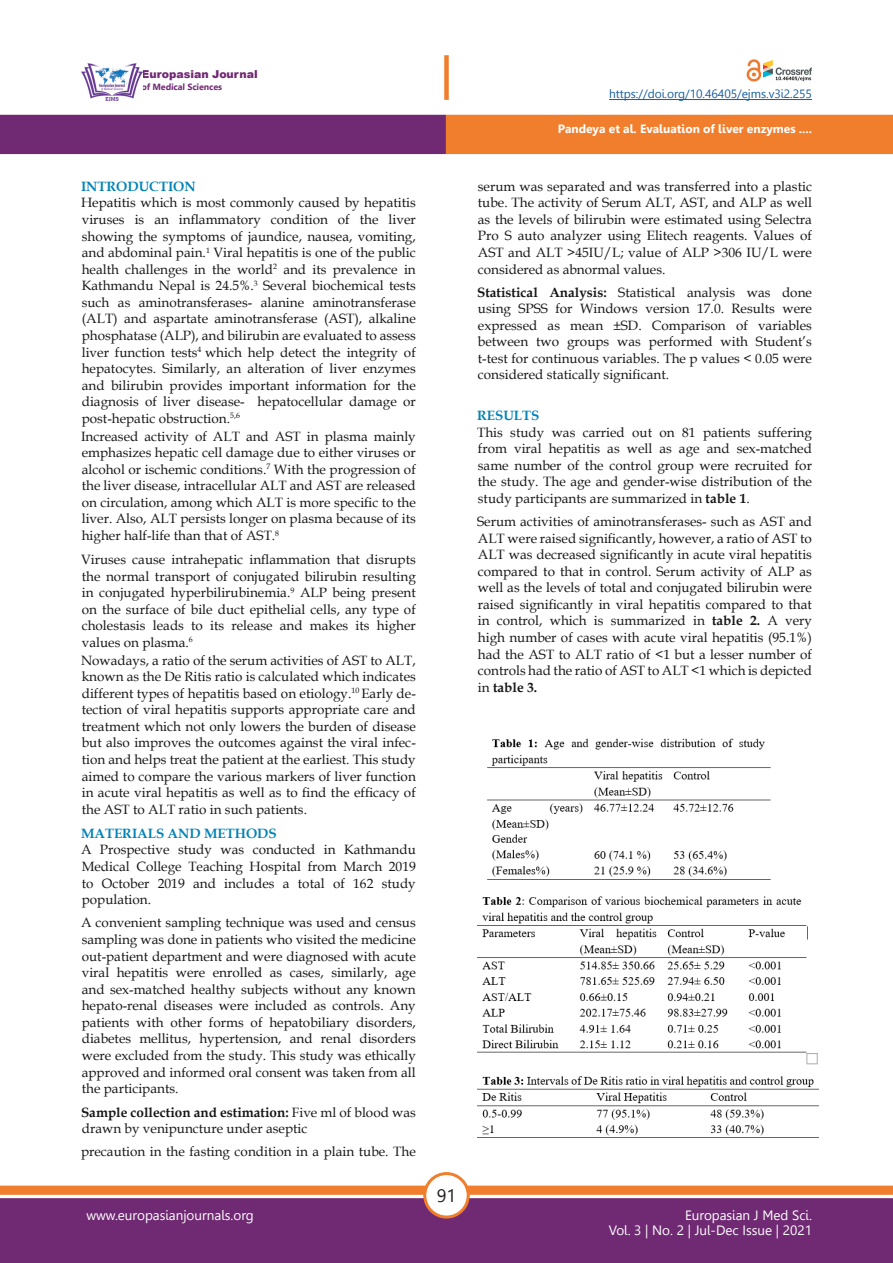
<style>
.page{position:relative;width:893px;height:1263px;background:#fff}
.page>*{position:absolute;margin:0;border:0;box-sizing:border-box;transform-origin:0 0}
.t1{font:18px "Leelawadee";color:#231f20}
.Normal__Web{font:13.5px/16.5px "Book Antiqua";color:#181717;text-align:justify}
.t2{font:13.5px/15px "Leelawadee";color:#fff;text-align:right}
.Body_Headings{font:700 13.5px "Book Antiqua";color:#0083b6}
.t3{font:700 12px "Leelawadee";color:#fff}
.t4{font:12px "Leelawadee";letter-spacing:-.005em;color:#175d9e}
.t5{font:900 10.95px "Arial";color:#702a73}
.t6{font:700 9px "Leelawadee UI";color:#702a73}
.s1{font-weight:700}
</style>
<div class="page">
<div style="left:0;top:1198px;width:893px;height:65px;background:#702a73;border:2px solid #702a73"></div>
<div style="left:0;top:1185px;width:893px;height:10px;background:#f07e2c;border:1px solid #f07e2c"></div>
<div style="left:425px;top:1173px;width:43px;height:44px;background:#fff;border-radius:50%"></div>
<div style="left:423px;top:1172px;width:47px;height:46px;border:3px solid #f07e2c;border-radius:50%"></div>
<div style="left:0;top:115px;width:446px;height:39px;background:#702a73"></div>
<div style="left:446px;top:115px;width:447px;height:39px;background:#f07e2c"></div>
<div style="left:444px;top:55px;width:5px;height:45px;background:#f07e2c"></div>
<hr style="left:609px;top:99px;width:203px;height:1px;background:#175d9e">
<img style="left:746px;top:60px;width:66px;height:21px">
<img style="left:81px;top:63px;width:61px;height:37px">
<img style="left:477px;top:738px;width:342px;height:400px">
<p class="t5" style="left:141px;top:66px;width:118px">Europasian Journal</p>
<p class="t6" style="left:141px;top:80px;width:82px">of Medical Sciences</p>
<p class="Body_Headings" style="left:81px;top:177px;width:116px">INTRODUCTION</p>
<p class="Normal__Web" style="left:81px;top:194px;width:336px">Hepatitis which is most commonly caused by hepatitis viruses is an inflammatory condition of the liver showing the symptoms of jaundice, nausea, vomiting, and abdominal pain.<sup>1</sup> Viral hepatitis is one of the public health challenges in the world<sup>2</sup> and its prevalence in Kathmandu Nepal is 24.5%.<sup>3</sup> Several biochemical tests such as aminotransferases- alanine aminotransferase (ALT) and aspartate aminotransferase (AST), alkaline phosphatase (ALP), and bilirubin are evaluated to assess liver function tests<sup>4</sup> which help detect the integrity of hepatocytes. Similarly, an alteration of liver enzymes and bilirubin provides important information for the diagnosis of liver disease- hepatocellular damage or post-hepatic obstruction.<sup>5,6</sup></p>
<p class="Normal__Web" style="left:81px;top:427px;width:336px">Increased activity of ALT and AST in plasma mainly emphasizes hepatic cell damage due to either viruses or alcohol or ischemic conditions.<sup>7</sup> With the progression of the liver disease, intracellular ALT and AST are released on circulation, among which ALT is more specific to the liver. Also, ALT persists longer on plasma because of its higher half-life than that of AST.<sup>8</sup></p>
<p class="Normal__Web" style="left:81px;top:551px;width:336px">Viruses cause intrahepatic inflammation that disrupts the normal transport of conjugated bilirubin resulting in conjugated hyperbilirubinemia.<sup>9</sup> ALP being present on the surface of bile duct epithelial cells, any type of cholestasis leads to its release and makes its higher values on plasma.<sup>6</sup></p>
<p class="Normal__Web" style="left:81px;top:651px;width:336px">Nowadays, a ratio of the serum activities of AST to ALT, known as the De Ritis ratio is calculated which indicates different types of hepatitis based on etiology.<sup>10</sup> Early de&shy;tection of viral hepatitis supports appropriate care and treatment which not only lowers the burden of disease but also improves the outcomes against the viral infec&shy;tion and helps treat the patient at the earliest. This study aimed to compare the various markers of liver function in acute viral hepatitis as well as to find the efficacy of the AST to ALT ratio in such patients.</p>
<p class="Body_Headings" style="left:81px;top:824px;width:197px">MATERIALS AND METHODS</p>
<p class="Normal__Web" style="left:81px;top:841px;width:336px">A Prospective study was conducted in Kathmandu Medical College Teaching Hospital from March 2019 to October 2019 and includes a total of 162 study population.</p>
<p class="Normal__Web" style="left:81px;top:914px;width:336px">A convenient sampling technique was used and census sampling was done in patients who visited the medicine out-patient department and were diagnosed with acute viral hepatitis were enrolled as cases, similarly, age and sex-matched healthy subjects without any known hepato-renal diseases were included as controls. Any patients with other forms of hepatobiliary disorders, diabetes mellitus, hypertension, and renal disorders were excluded from the study. This study was ethically approved and informed oral consent was taken from all the participants.</p>
<p class="Normal__Web" style="left:81px;top:1103px;width:336px"><span class="s1">Sample collection and estimation:</span> Five ml of blood was drawn by venipuncture under aseptic</p>
<p class="Normal__Web" style="left:81px;top:1143px;width:336px">precaution in the fasting condition in a plain tube. The</p>
<h1 class="t1" style="left:437px;top:1185px;width:21px">91</h1>
<p class="t4" style="left:609px;top:87px;width:204px">https://doi.org/10.46405/ejms.v3i2.255</p>
<p class="t3" style="left:558px;top:122px;width:256px">Pandeya et al. Evaluation of liver enzymes ....</p>
<p class="Normal__Web" style="left:478px;top:178px;width:336px">serum was separated and was transferred into a plastic tube. The activity of Serum ALT, AST, and ALP as well as the levels of bilirubin were estimated using Selectra Pro S auto analyzer using Elitech reagents. Values of AST and ALT &gt;45IU/L; value of ALP &gt;306 IU/L were considered as abnormal values.</p>
<p class="Normal__Web" style="left:477px;top:284px;width:336px"><span class="s1">Statistical Analysis:</span> Statistical analysis was done using SPSS for Windows version 17.0. Results were expressed as mean ±SD. Comparison of variables between two groups was performed with Student’s t-test for continuous variables. The p values &lt; 0.05 were considered statically significant.</p>
<p class="Body_Headings" style="left:477px;top:407px;width:64px">RESULTS</p>
<p class="Normal__Web" style="left:477px;top:424px;width:336px">This study was carried out on 81 patients suffering from viral hepatitis as well as age and sex-matched same number of the control group were recruited for the study. The age and gender-wise distribution of the study participants are summarized in <span class="s1">table 1</span>.</p>
<p class="Normal__Web" style="left:477px;top:513px;width:336px">Serum activities of aminotransferases- such as AST and ALT were raised significantly, however, a ratio of AST to ALT was decreased significantly in acute viral hepatitis compared to that in control. Serum activity of ALP as well as the levels of total and conjugated bilirubin were raised significantly in viral hepatitis compared to that in control, which is summarized in <span class="s1">table 2.</span> A very high number of cases with acute viral hepatitis (95.1%) had the AST to ALT ratio of &lt;1 but a lesser number of controls had the ratio of AST to ALT &lt;1 which is depicted in <span class="s1">table 3.</span></p>
<p class="t2" style="left:86px;top:1208px;width:169px">www.europasianjournals.org</p>
<p class="t2" style="left:609px;top:1208px;width:205px">Europasian J Med Sci.<br>Vol. 3 | No. 2 | Jul-Dec Issue | 2021</p>
</div>
